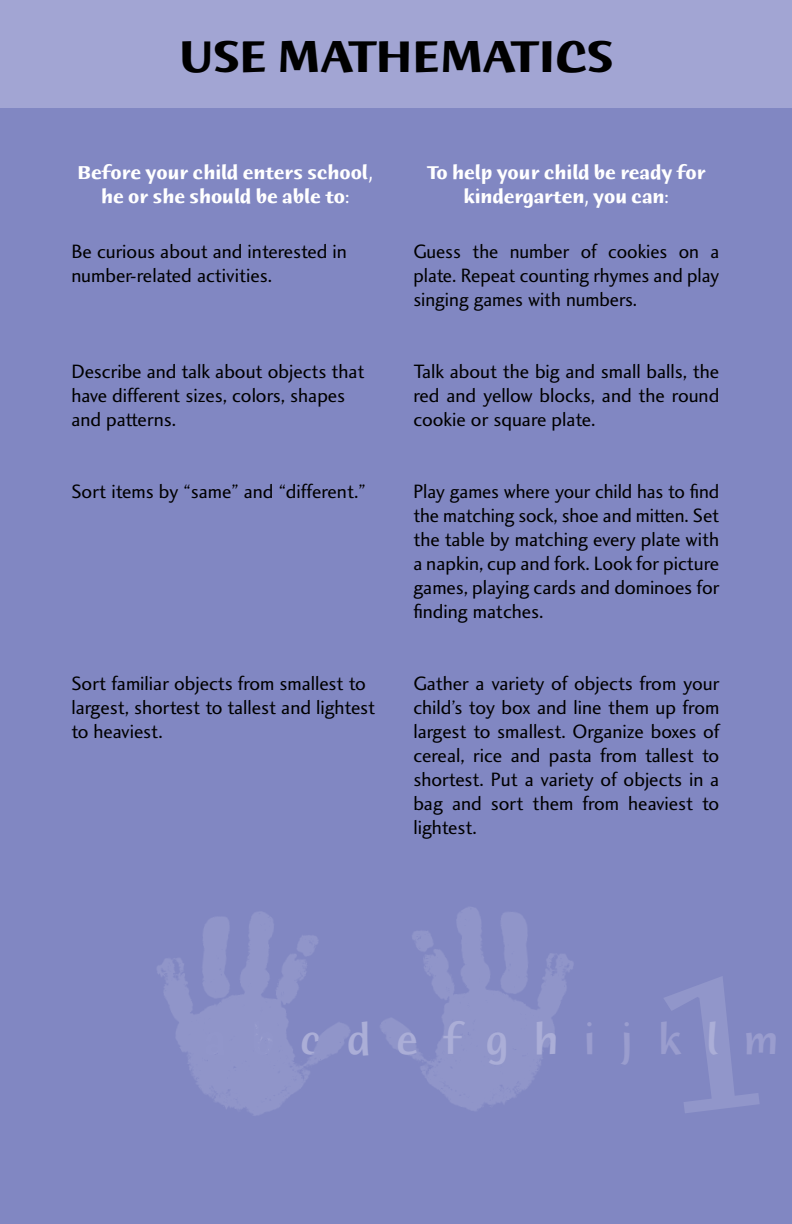
<style>
.page{position:relative;width:792px;height:1224px;background:#fff}
.page>*{position:absolute;margin:0;border:0;box-sizing:border-box;transform-origin:0 0}
.t1{font:700 48px "Humana Sans ITC";color:#000}
.t2{font:500 44px "Humana Sans ITC";letter-spacing:.57em;color:#abaed7}
.t3{font:20px/24px "Charlotte Sans Book Plain";color:#000;text-align:justify}
.t4{font:700 20px "Humana Sans ITC";color:#fff}
.s1{color:#9a9dce}
</style>
<div class="page">
<div style="left:0;top:1px;width:792px;height:1223px;background:#8187c2"></div>
<div style="left:0;top:0;width:792px;height:108px;background:#a2a5d3"></div>
<img style="left:380px;top:907px;width:193px;height:204px">
<img style="left:157px;top:912px;width:193px;height:204px">
<h1 class="t1" style="left:179px;top:32px;width:435px">USE MATHEMATICS</h1>
<p class="t4" style="left:78px;top:162px;width:297px">Before your child enters school,</p>
<p class="t4" style="left:427px;top:162px;width:280px">To help your child be ready for</p>
<p class="t4" style="left:101px;top:186px;width:250px">he or she should be able to:</p>
<p class="t4" style="left:464px;top:186px;width:207px">kindergarten, you can:</p>
<p class="t3" style="left:71px;top:239px;width:277px">Be curious about and interested in number-related activities.</p>
<p class="t3" style="left:413px;top:239px;width:308px">Guess the number of cookies on a plate. Repeat counting rhymes and play singing games with numbers.</p>
<p class="t3" style="left:71px;top:359px;width:295px;text-align:left">Describe and talk about objects that have different sizes, colors, shapes and patterns.</p>
<p class="t3" style="left:413px;top:359px;width:308px">Talk about the big and small balls, the red and yellow blocks, and the round cookie or square plate.</p>
<p class="t3" style="left:71px;top:479px;width:296px">Sort items by “same” and “different.”</p>
<p class="t3" style="left:413px;top:479px;width:308px">Play games where your child has to find the matching sock, shoe and mitten. Set the table by matching every plate with a napkin, cup and fork. Look for picture games, playing cards and dominoes for finding matches.</p>
<p class="t3" style="left:71px;top:671px;width:305px;text-align:left">Sort familiar objects from smallest to largest, shortest to tallest and lightest to heaviest.</p>
<p class="t3" style="left:413px;top:671px;width:308px">Gather a variety of objects from your child’s toy box and line them up from largest to smallest. Organize boxes of cereal, rice and pasta from tallest to shortest. Put a variety of objects in a bag and sort them from heaviest to lightest.</p>
<h1 class="t2" style="left:204px;top:1017px;width:576px">abcdefgh<span class="s1">ijk</span>l<span class="s1">m</span></h1>
</div>
